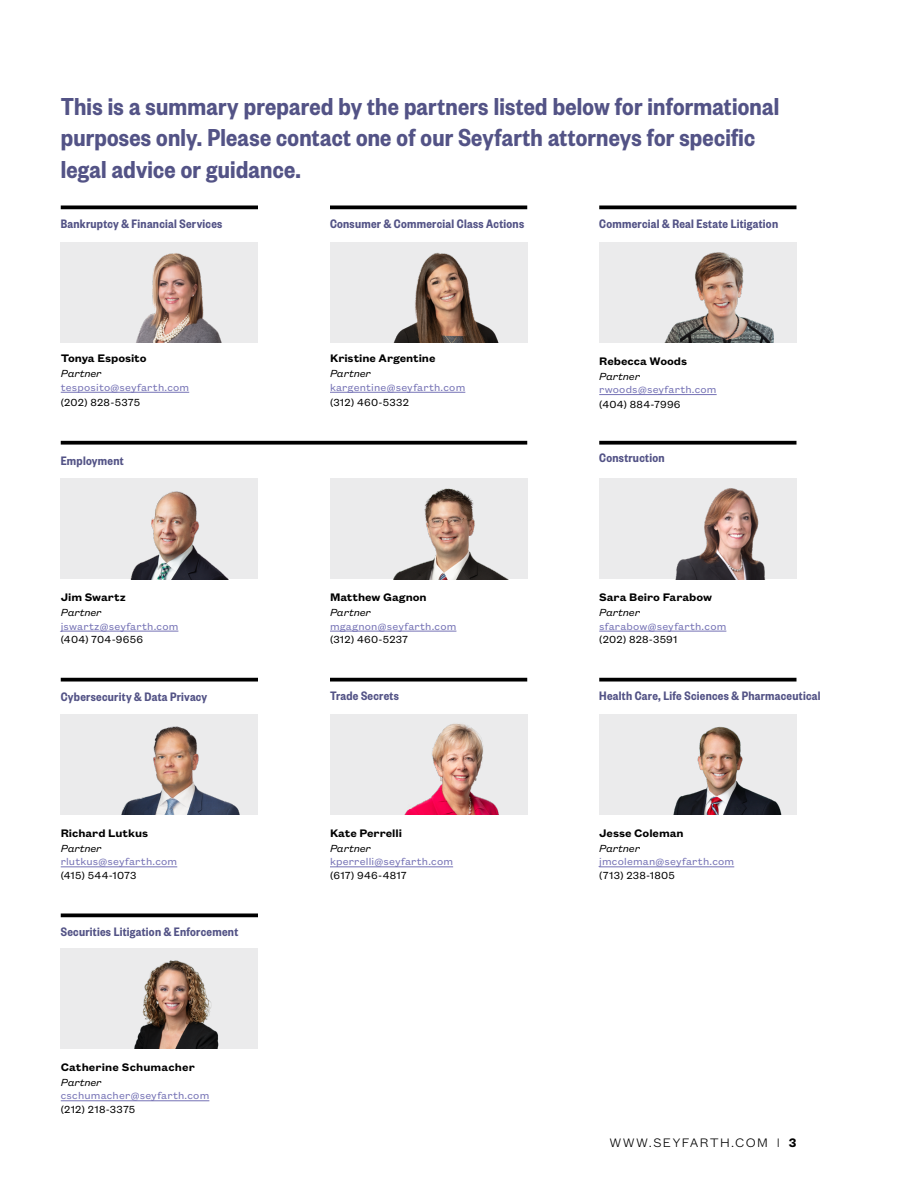
<style>
.page{position:relative;width:918px;height:1188px;background:#fff}
.page>*{position:absolute;margin:0;border:0;box-sizing:border-box;transform-origin:0 0}
.t1{font:600 27px/31.5px "Founders Grotesk Cond";letter-spacing:.01em;color:#535386}
.t2{font:600 13.5px "Founders Grotesk Cond";letter-spacing:.02em;color:#535386}
.t3{font:300 13.5px "Founders Grotesk Text";letter-spacing:.09em;color:#000}
.t4{font:600 12px "Founders Grotesk Text";letter-spacing:-.005em;color:#000}
.t5{font:11.25px "Founders Grotesk Text";letter-spacing:.015em;color:#7572b5}
.t6{font:11.25px "Founders Grotesk Text";letter-spacing:.02em;color:#000}
.t7{font:italic 11.25px "Founders Grotesk Text";letter-spacing:-.015em;color:#000}
.s1{font-weight:600}
</style>
<div class="page">
<hr style="left:61px;top:631px;width:117px;height:1px;background:#7572b5">
<div style="left:61px;top:479px;width:197px;height:100px;background:#ebebec"></div>
<img style="left:130px;top:491px;width:98px;height:88px">
<hr style="left:330px;top:631px;width:126px;height:1px;background:#7572b5">
<div style="left:330px;top:479px;width:197px;height:100px;background:#ebebec"></div>
<img style="left:393px;top:488px;width:115px;height:91px">
<svg style="left:61px;top:441px;width:466px;height:4px;background:#1b1b1b"></svg>
<hr style="left:599px;top:631px;width:127px;height:1px;background:#7572b5">
<div style="left:599px;top:479px;width:197px;height:100px;background:#ebebec"></div>
<img style="left:675px;top:488px;width:90px;height:91px">
<svg style="left:599px;top:441px;width:197px;height:4px"></svg>
<hr style="left:61px;top:392px;width:128px;height:1px;background:#7572b5">
<div style="left:61px;top:242px;width:197px;height:101px;background:#ebebec"></div>
<img style="left:136px;top:253px;width:86px;height:90px">
<hr style="left:61px;top:206px;width:197px;height:3px;background:#000">
<hr style="left:599px;top:394px;width:118px;height:1px;background:#7572b5">
<div style="left:599px;top:242px;width:197px;height:101px;background:#ebebec"></div>
<img style="left:664px;top:252px;width:110px;height:91px">
<hr style="left:599px;top:206px;width:197px;height:3px;background:#000">
<hr style="left:330px;top:392px;width:135px;height:1px;background:#7572b5">
<div style="left:330px;top:242px;width:197px;height:101px;background:#ebebec"></div>
<img style="left:393px;top:252px;width:106px;height:91px">
<hr style="left:330px;top:206px;width:197px;height:3px;background:#000">
<hr style="left:61px;top:1100px;width:148px;height:1px;background:#7572b5">
<div style="left:61px;top:948px;width:197px;height:101px;background:#ebebec"></div>
<img style="left:134px;top:960px;width:85px;height:89px">
<hr style="left:61px;top:914px;width:197px;height:3px;background:#000">
<hr style="left:61px;top:866px;width:116px;height:1px;background:#7572b5">
<hr style="left:330px;top:866px;width:123px;height:1px;background:#7572b5">
<hr style="left:599px;top:866px;width:135px;height:1px;background:#7572b5">
<div style="left:61px;top:714px;width:197px;height:101px;background:#ebebec"></div>
<img style="left:121px;top:726px;width:119px;height:89px">
<div style="left:330px;top:714px;width:197px;height:101px;background:#ebebec"></div>
<img style="left:404px;top:723px;width:95px;height:92px">
<div style="left:599px;top:714px;width:197px;height:101px;background:#ebebec"></div>
<img style="left:673px;top:726px;width:109px;height:89px">
<svg style="left:61px;top:678px;width:197px;height:4px"></svg>
<svg style="left:599px;top:678px;width:197px;height:4px"></svg>
<svg style="left:330px;top:678px;width:197px;height:4px"></svg>
<h1 class="t1" style="left:61px;top:89px;width:720px">This is a summary prepared by the partners listed below for informational purposes only. Please contact one of our Seyfarth attorneys for specific legal advice or guidance.</h1>
<p class="t2" style="left:61px;top:215px;width:163px">Bankruptcy &amp; Financial Services</p>
<p class="t4" style="left:61px;top:350px;width:87px">Tonya Esposito</p>
<p class="t7" style="left:61px;top:366px;width:42px">Partner</p>
<p class="t5" style="left:61px;top:380px;width:130px">tesposito@seyfarth.com</p>
<p class="t6" style="left:61px;top:395px;width:81px">(202) 828-5375</p>
<p class="t2" style="left:61px;top:452px;width:64px">Employment</p>
<p class="t4" style="left:61px;top:589px;width:67px">Jim Swartz</p>
<p class="t7" style="left:61px;top:605px;width:42px">Partner</p>
<p class="t5" style="left:61px;top:618px;width:119px">jswartz@seyfarth.com</p>
<p class="t6" style="left:61px;top:632px;width:84px">(404) 704-9656</p>
<p class="t2" style="left:330px;top:215px;width:196px">Consumer &amp; Commercial Class Actions</p>
<p class="t4" style="left:330px;top:350px;width:107px">Kristine Argentine</p>
<p class="t7" style="left:330px;top:366px;width:42px">Partner</p>
<p class="t5" style="left:330px;top:380px;width:137px">kargentine@seyfarth.com</p>
<p class="t6" style="left:330px;top:395px;width:80px">(312) 460-5332</p>
<p class="t4" style="left:330px;top:589px;width:98px">Matthew Gagnon</p>
<p class="t7" style="left:330px;top:605px;width:42px">Partner</p>
<p class="t5" style="left:330px;top:618px;width:128px">mgagnon@seyfarth.com</p>
<p class="t6" style="left:330px;top:632px;width:80px">(312) 460-5237</p>
<p class="t2" style="left:599px;top:215px;width:180px">Commercial &amp; Real Estate Litigation</p>
<p class="t4" style="left:599px;top:352px;width:89px">Rebecca Woods</p>
<p class="t7" style="left:599px;top:368px;width:42px">Partner</p>
<p class="t5" style="left:599px;top:382px;width:119px">rwoods@seyfarth.com</p>
<p class="t6" style="left:599px;top:397px;width:83px">(404) 884-7996</p>
<p class="t2" style="left:599px;top:449px;width:67px">Construction</p>
<p class="t4" style="left:599px;top:589px;width:114px">Sara Beiro Farabow</p>
<p class="t7" style="left:599px;top:605px;width:42px">Partner</p>
<p class="t5" style="left:599px;top:618px;width:129px">sfarabow@seyfarth.com</p>
<p class="t6" style="left:599px;top:632px;width:80px">(202) 828-3591</p>
<p class="t2" style="left:61px;top:688px;width:148px">Cybersecurity &amp; Data Privacy</p>
<p class="t2" style="left:330px;top:687px;width:71px">Trade Secrets</p>
<p class="t2" style="left:599px;top:687px;width:223px">Health Care, Life Sciences &amp; Pharmaceutical</p>
<p class="t4" style="left:61px;top:825px;width:89px">Richard Lutkus</p>
<p class="t7" style="left:61px;top:841px;width:42px">Partner</p>
<p class="t5" style="left:61px;top:854px;width:118px">rlutkus@seyfarth.com</p>
<p class="t6" style="left:61px;top:868px;width:77px">(415) 544-1073</p>
<p class="t2" style="left:61px;top:923px;width:179px">Securities Litigation &amp; Enforcement</p>
<p class="t4" style="left:61px;top:1059px;width:136px">Catherine Schumacher</p>
<p class="t7" style="left:61px;top:1075px;width:42px">Partner</p>
<p class="t5" style="left:61px;top:1088px;width:150px">cschumacher@seyfarth.com</p>
<p class="t6" style="left:61px;top:1102px;width:76px">(212) 218-3375</p>
<p class="t4" style="left:330px;top:825px;width:74px">Kate Perrelli</p>
<p class="t7" style="left:330px;top:841px;width:42px">Partner</p>
<p class="t5" style="left:330px;top:854px;width:125px">kperrelli@seyfarth.com</p>
<p class="t6" style="left:330px;top:868px;width:78px">(617) 946-4817</p>
<p class="t4" style="left:599px;top:825px;width:86px">Jesse Coleman</p>
<p class="t7" style="left:599px;top:841px;width:42px">Partner</p>
<p class="t5" style="left:599px;top:854px;width:137px">jmcoleman@seyfarth.com</p>
<p class="t6" style="left:599px;top:868px;width:77px">(713) 238-1805</p>
<p class="t3" style="left:609px;top:1134px;width:189px">WWW.SEYFARTH.COM | <span class="s1">3</span></p>
</div>
